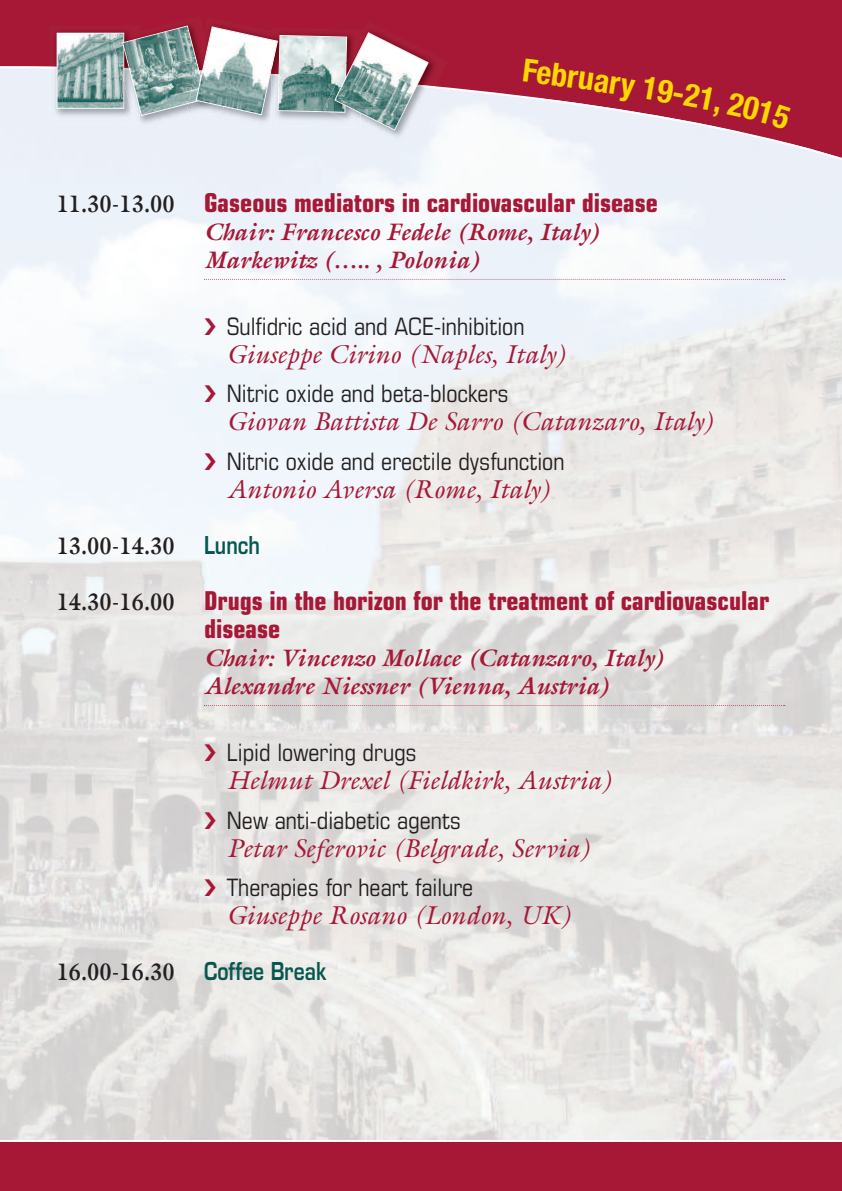
<style>
.page{position:relative;width:842px;height:1191px;background:#fff}
.page>*{position:absolute;margin:0;border:0;box-sizing:border-box;transform-origin:0 0}
.t1{font:italic 26px "Galliard";color:#a61836}
.t2{font:700 condensed 26px/28px "Eurostile";color:#a61836}
.t3{font:condensed 24px "Eurostile";color:#231f20}
.t4{font:italic 700 24px/28px "Galliard";color:#a61836}
.t5{font:700 24px "Galliard";color:#231f20;scale:.85 1}
.s1{font-family:"Galliard";font-stretch:normal;font-size:24px;color:#231f20}
.s2{font-family:"Eurostile";font-weight:600;color:#075750}
</style>
<div class="page">
<div style="left:0;top:0;width:842px;height:68px;background:#a61836"></div>
<svg style="left:0;top:68px;width:842px;height:97px"></svg>
<div style="left:0;top:1141px;width:842px;height:50px;background:#a61836"></div>
<svg style="left:204px;top:279px;width:581px;height:1px"></svg>
<svg style="left:204px;top:705px;width:581px;height:1px"></svg>
<img style="left:49px;top:70px;width:73px;height:54px">
<img style="left:49px;top:26px;width:73px;height:41px">
<img style="left:49px;top:67px;width:8px;height:3px">
<div style="left:57px;top:33px;width:67px;height:76px;border:1px solid #fff"></div>
<img style="left:58px;top:34px;width:64px;height:74px">
<img style="left:135px;top:131px;width:72px;height:2px">
<img style="left:139px;top:16px;width:65px;height:9px">
<img style="left:113px;top:36px;width:9px;height:44px">
<img style="left:204px;top:17px;width:74px;height:8px">
<div style="left:360px;top:88px;width:74px;height:61px;background:#eaf0f8"></div>
<img style="left:361px;top:21px;width:87px;height:65px">
<img style="left:429px;top:80px;width:6px;height:8px">
<svg style="left:122px;top:25px;width:307px;height:106px"></svg>
<img style="left:336px;top:34px;width:92px;height:95px">
<svg style="left:205px;top:386px;width:11px;height:16px"></svg>
<svg style="left:205px;top:453px;width:11px;height:17px"></svg>
<svg style="left:205px;top:744px;width:11px;height:17px"></svg>
<svg style="left:205px;top:812px;width:11px;height:16px"></svg>
<svg style="left:205px;top:879px;width:11px;height:17px"></svg>
<div style="left:523px;top:58px;width:113px;height:44px;background:#a61836"></div>
<svg style="left:642px;top:76px;width:149px;height:54px"></svg>
<p class="t2" style="left:57px;top:191px;width:603px"><span class="s1">11.30-13.00</span> Gaseous mediators in cardiovascular disease</p>
<p class="t4" style="left:204px;top:217px;width:397px">Chair: Francesco Fedele (Rome, Italy)<br>Markewitz (….. , Polonia)</p>
<p class="t3" style="left:227px;top:318px;width:299px">Sulfidric acid and ACE-inhibition</p>
<p class="t1" style="left:227px;top:339px;width:341px">Giuseppe Cirino (Naples, Italy)</p>
<p class="t3" style="left:227px;top:385px;width:283px">Nitric oxide and beta-blockers</p>
<p class="t1" style="left:227px;top:406px;width:489px">Giovan Battista De Sarro (Catanzaro, Italy)</p>
<p class="t3" style="left:227px;top:452px;width:339px">Nitric oxide and erectile dysfunction</p>
<p class="t1" style="left:227px;top:473px;width:325px">Antonio Aversa (Rome, Italy)</p>
<p class="t5" style="left:57px;top:531px;width:241px">13.00-14.30 <span class="s2">Lunch</span></p>
<p class="t2" style="left:204px;top:589px;width:567px;text-indent:-147px"><span class="s1">14.30-16.00</span> Drugs in the horizon for the treatment of cardiovascular disease</p>
<p class="t4" style="left:204px;top:643px;width:462px">Chair: Vincenzo Mollace (Catanzaro, Italy)<br>Alexandre Niessner (Vienna, Austria)</p>
<p class="t3" style="left:227px;top:744px;width:191px">Lipid lowering drugs</p>
<p class="t1" style="left:227px;top:765px;width:387px">Helmut Drexel (Fieldkirk, Austria)</p>
<p class="t3" style="left:227px;top:811px;width:236px">New anti-diabetic agents</p>
<p class="t1" style="left:227px;top:832px;width:365px">Petar Seferovic (Belgrade, Servia)</p>
<p class="t3" style="left:227px;top:878px;width:248px">Therapies for heart failure</p>
<p class="t1" style="left:227px;top:899px;width:346px">Giuseppe Rosano (London, UK)</p>
<p class="t5" style="left:57px;top:957px;width:319px">16.00-16.30 <span class="s2">Coffee Break</span></p>
</div>
